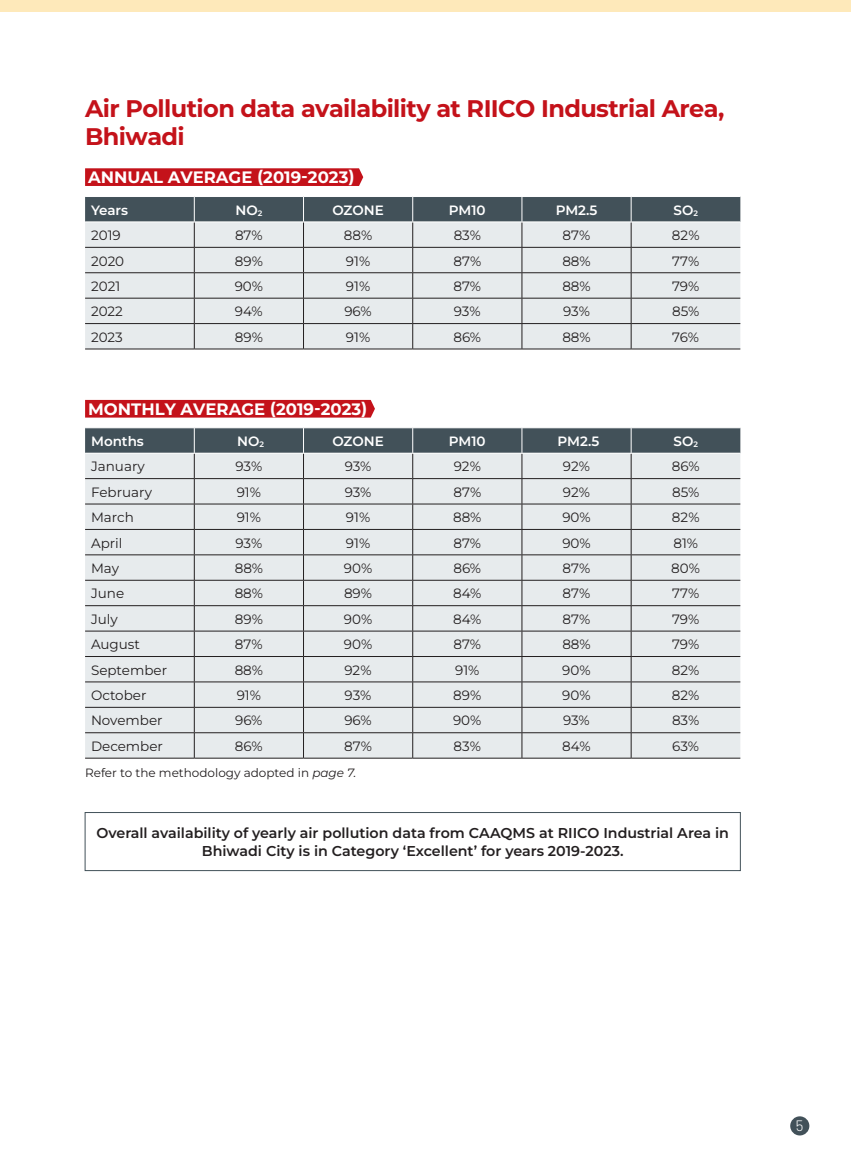
<style>
.page{position:relative;width:851px;height:1170px;background:#fff}
.page>*{position:absolute;margin:0;border:0;box-sizing:border-box;transform-origin:0 0}
.t1{font:700 24px/28.5px "Montserrat";letter-spacing:-.025em;color:#c4121a}
.t2{font:700 16.5px "Montserrat";color:#fff}
.t3{font:300 15px "Barlow";color:#fff}
.t4{font:600 14.25px/18px "Montserrat";color:#231f20;text-align:center}
.t5{font:13.5px "Montserrat";color:#231f20}
.t6{font:600 13.5px "Montserrat";color:#fff}
.t7{font:12px "Montserrat";color:#231f20}
.s1{font-style:italic}
</style>
<div class="page">
<div style="left:790px;top:1116px;width:19px;height:19px;background:#425159;border-radius:50%"></div>
<div style="left:0;top:0;width:850px;height:12px;background:#fee9ba"></div>
<hr style="left:85px;top:348px;width:109px;height:1px;background:#231f20">
<hr style="left:194px;top:348px;width:109px;height:1px;background:#231f20">
<hr style="left:303px;top:348px;width:109px;height:1px;background:#231f20">
<hr style="left:412px;top:348px;width:110px;height:1px;background:#231f20">
<hr style="left:522px;top:348px;width:109px;height:1px;background:#231f20">
<hr style="left:631px;top:348px;width:109px;height:1px;background:#231f20">
<svg style="left:85px;top:196px;width:655px;height:152px;background:#c6cccf"></svg>
<hr style="left:85px;top:221px;width:109px;height:1px;background:#fff">
<hr style="left:194px;top:221px;width:109px;height:1px;background:#fff">
<hr style="left:303px;top:221px;width:109px;height:1px;background:#fff">
<hr style="left:412px;top:221px;width:110px;height:1px;background:#fff">
<hr style="left:522px;top:221px;width:109px;height:1px;background:#fff">
<hr style="left:631px;top:221px;width:109px;height:1px;background:#fff">
<div style="left:85px;top:168px;width:278px;height:18px;background:#c4121a"></div>
<hr style="left:85px;top:757px;width:109px;height:1px;background:#231f20">
<hr style="left:194px;top:757px;width:109px;height:1px;background:#231f20">
<hr style="left:303px;top:757px;width:109px;height:1px;background:#231f20">
<hr style="left:412px;top:757px;width:110px;height:1px;background:#231f20">
<hr style="left:522px;top:757px;width:109px;height:1px;background:#231f20">
<hr style="left:631px;top:757px;width:109px;height:1px;background:#231f20">
<svg style="left:85px;top:428px;width:655px;height:329px;background:#d2d7d9"></svg>
<hr style="left:85px;top:453px;width:109px;height:1px;background:#fff">
<hr style="left:194px;top:453px;width:109px;height:1px;background:#fff">
<hr style="left:303px;top:453px;width:109px;height:1px;background:#fff">
<hr style="left:412px;top:453px;width:110px;height:1px;background:#fff">
<hr style="left:522px;top:453px;width:109px;height:1px;background:#fff">
<hr style="left:631px;top:453px;width:109px;height:1px;background:#fff">
<div style="left:85px;top:400px;width:290px;height:17px;background:#c4121a"></div>
<div style="left:85px;top:812px;width:655px;height:58px;border:1px solid #425159"></div>
<h1 class="t1" style="left:85px;top:93px;width:640px">Air Pollution data availability at RIICO Industrial Area,<br>Bhiwadi</h1>
<p class="t2" style="left:88px;top:166px;width:268px">ANNUAL AVERAGE (2019-2023)</p>
<p class="t6" style="left:91px;top:201px;width:39px">Years</p>
<p class="t6" style="left:235px;top:201px;width:28px">NO<sub>2</sub></p>
<p class="t6" style="left:332px;top:201px;width:53px">OZONE</p>
<p class="t6" style="left:449px;top:201px;width:38px">PM10</p>
<p class="t6" style="left:555px;top:201px;width:43px">PM2.5</p>
<p class="t6" style="left:673px;top:201px;width:26px">SO<sub>2</sub></p>
<p class="t5" style="left:91px;top:226px;width:31px">2019</p>
<p class="t5" style="left:235px;top:226px;width:29px">87%</p>
<p class="t5" style="left:344px;top:226px;width:30px">88%</p>
<p class="t5" style="left:453px;top:226px;width:29px">83%</p>
<p class="t5" style="left:562px;top:226px;width:29px">87%</p>
<p class="t5" style="left:671px;top:226px;width:29px">82%</p>
<p class="t5" style="left:91px;top:252px;width:35px">2020</p>
<p class="t5" style="left:235px;top:252px;width:30px">89%</p>
<p class="t5" style="left:346px;top:252px;width:26px">91%</p>
<p class="t5" style="left:453px;top:252px;width:29px">87%</p>
<p class="t5" style="left:562px;top:252px;width:30px">88%</p>
<p class="t5" style="left:672px;top:252px;width:29px">77%</p>
<p class="t5" style="left:91px;top:277px;width:31px">2021</p>
<p class="t5" style="left:235px;top:277px;width:30px">90%</p>
<p class="t5" style="left:346px;top:277px;width:26px">91%</p>
<p class="t5" style="left:453px;top:277px;width:29px">87%</p>
<p class="t5" style="left:562px;top:277px;width:30px">88%</p>
<p class="t5" style="left:672px;top:277px;width:29px">79%</p>
<p class="t5" style="left:91px;top:302px;width:33px">2022</p>
<p class="t5" style="left:235px;top:302px;width:29px">94%</p>
<p class="t5" style="left:344px;top:302px;width:29px">96%</p>
<p class="t5" style="left:454px;top:302px;width:28px">93%</p>
<p class="t5" style="left:563px;top:302px;width:28px">93%</p>
<p class="t5" style="left:672px;top:302px;width:29px">85%</p>
<p class="t5" style="left:91px;top:328px;width:33px">2023</p>
<p class="t5" style="left:235px;top:328px;width:30px">89%</p>
<p class="t5" style="left:346px;top:328px;width:26px">91%</p>
<p class="t5" style="left:453px;top:328px;width:29px">86%</p>
<p class="t5" style="left:562px;top:328px;width:30px">88%</p>
<p class="t5" style="left:672px;top:328px;width:28px">76%</p>
<p class="t2" style="left:88px;top:397px;width:281px">MONTHLY AVERAGE (2019-2023)</p>
<p class="t6" style="left:91px;top:432px;width:54px">Months</p>
<p class="t6" style="left:237px;top:432px;width:28px">NO<sub>2</sub></p>
<p class="t6" style="left:332px;top:432px;width:53px">OZONE</p>
<p class="t6" style="left:449px;top:432px;width:38px">PM10</p>
<p class="t6" style="left:557px;top:432px;width:43px">PM2.5</p>
<p class="t6" style="left:673px;top:432px;width:26px">SO<sub>2</sub></p>
<p class="t5" style="left:91px;top:457px;width:55px">January</p>
<p class="t5" style="left:235px;top:457px;width:28px">93%</p>
<p class="t5" style="left:345px;top:457px;width:28px">93%</p>
<p class="t5" style="left:453px;top:457px;width:29px">92%</p>
<p class="t5" style="left:563px;top:457px;width:29px">92%</p>
<p class="t5" style="left:671px;top:457px;width:29px">86%</p>
<p class="t5" style="left:91px;top:483px;width:62px">February</p>
<p class="t5" style="left:237px;top:483px;width:26px">91%</p>
<p class="t5" style="left:344px;top:483px;width:28px">93%</p>
<p class="t5" style="left:453px;top:483px;width:29px">87%</p>
<p class="t5" style="left:563px;top:483px;width:29px">92%</p>
<p class="t5" style="left:672px;top:483px;width:29px">85%</p>
<p class="t5" style="left:91px;top:508px;width:44px">March</p>
<p class="t5" style="left:237px;top:508px;width:26px">91%</p>
<p class="t5" style="left:346px;top:508px;width:26px">91%</p>
<p class="t5" style="left:453px;top:508px;width:30px">88%</p>
<p class="t5" style="left:562px;top:508px;width:30px">90%</p>
<p class="t5" style="left:671px;top:508px;width:29px">82%</p>
<p class="t5" style="left:91px;top:533px;width:33px">April</p>
<p class="t5" style="left:235px;top:533px;width:28px">93%</p>
<p class="t5" style="left:346px;top:533px;width:26px">91%</p>
<p class="t5" style="left:453px;top:533px;width:29px">87%</p>
<p class="t5" style="left:562px;top:533px;width:30px">90%</p>
<p class="t5" style="left:673px;top:533px;width:26px">81%</p>
<p class="t5" style="left:91px;top:559px;width:30px">May</p>
<p class="t5" style="left:235px;top:559px;width:30px">88%</p>
<p class="t5" style="left:344px;top:559px;width:30px">90%</p>
<p class="t5" style="left:453px;top:559px;width:29px">86%</p>
<p class="t5" style="left:562px;top:559px;width:29px">87%</p>
<p class="t5" style="left:671px;top:559px;width:30px">80%</p>
<p class="t5" style="left:91px;top:584px;width:35px">June</p>
<p class="t5" style="left:235px;top:584px;width:30px">88%</p>
<p class="t5" style="left:344px;top:584px;width:30px">89%</p>
<p class="t5" style="left:453px;top:584px;width:30px">84%</p>
<p class="t5" style="left:562px;top:584px;width:29px">87%</p>
<p class="t5" style="left:672px;top:584px;width:29px">77%</p>
<p class="t5" style="left:91px;top:610px;width:28px">July</p>
<p class="t5" style="left:235px;top:610px;width:30px">89%</p>
<p class="t5" style="left:344px;top:610px;width:30px">90%</p>
<p class="t5" style="left:453px;top:610px;width:30px">84%</p>
<p class="t5" style="left:562px;top:610px;width:29px">87%</p>
<p class="t5" style="left:672px;top:610px;width:29px">79%</p>
<p class="t5" style="left:91px;top:635px;width:51px">August</p>
<p class="t5" style="left:235px;top:635px;width:29px">87%</p>
<p class="t5" style="left:344px;top:635px;width:30px">90%</p>
<p class="t5" style="left:453px;top:635px;width:29px">87%</p>
<p class="t5" style="left:562px;top:635px;width:30px">88%</p>
<p class="t5" style="left:672px;top:635px;width:29px">79%</p>
<p class="t5" style="left:91px;top:660px;width:78px">September</p>
<p class="t5" style="left:235px;top:660px;width:30px">88%</p>
<p class="t5" style="left:344px;top:660px;width:29px">92%</p>
<p class="t5" style="left:455px;top:660px;width:26px">91%</p>
<p class="t5" style="left:562px;top:660px;width:30px">90%</p>
<p class="t5" style="left:671px;top:660px;width:29px">82%</p>
<p class="t5" style="left:91px;top:686px;width:57px">October</p>
<p class="t5" style="left:237px;top:686px;width:26px">91%</p>
<p class="t5" style="left:344px;top:686px;width:28px">93%</p>
<p class="t5" style="left:453px;top:686px;width:30px">89%</p>
<p class="t5" style="left:562px;top:686px;width:30px">90%</p>
<p class="t5" style="left:671px;top:686px;width:29px">82%</p>
<p class="t5" style="left:91px;top:711px;width:73px">November</p>
<p class="t5" style="left:235px;top:711px;width:29px">96%</p>
<p class="t5" style="left:344px;top:711px;width:29px">96%</p>
<p class="t5" style="left:453px;top:711px;width:30px">90%</p>
<p class="t5" style="left:563px;top:711px;width:28px">93%</p>
<p class="t5" style="left:672px;top:711px;width:29px">83%</p>
<p class="t5" style="left:91px;top:737px;width:73px">December</p>
<p class="t5" style="left:235px;top:737px;width:29px">86%</p>
<p class="t5" style="left:344px;top:737px;width:29px">87%</p>
<p class="t5" style="left:453px;top:737px;width:29px">83%</p>
<p class="t5" style="left:562px;top:737px;width:30px">84%</p>
<p class="t5" style="left:672px;top:737px;width:28px">63%</p>
<p class="t7" style="left:85px;top:765px;width:272px">Refer to the methodology adopted in <span class="s1">page 7.</span></p>
<p class="t4" style="left:96px;top:823px;width:634px">Overall availability of yearly air pollution data from CAAQMS at RIICO Industrial Area in<br>Bhiwadi City is in Category ‘Excellent’ for years 2019-2023.</p>
<p class="t3" style="left:795px;top:1114px;width:9px">5</p>
</div>
